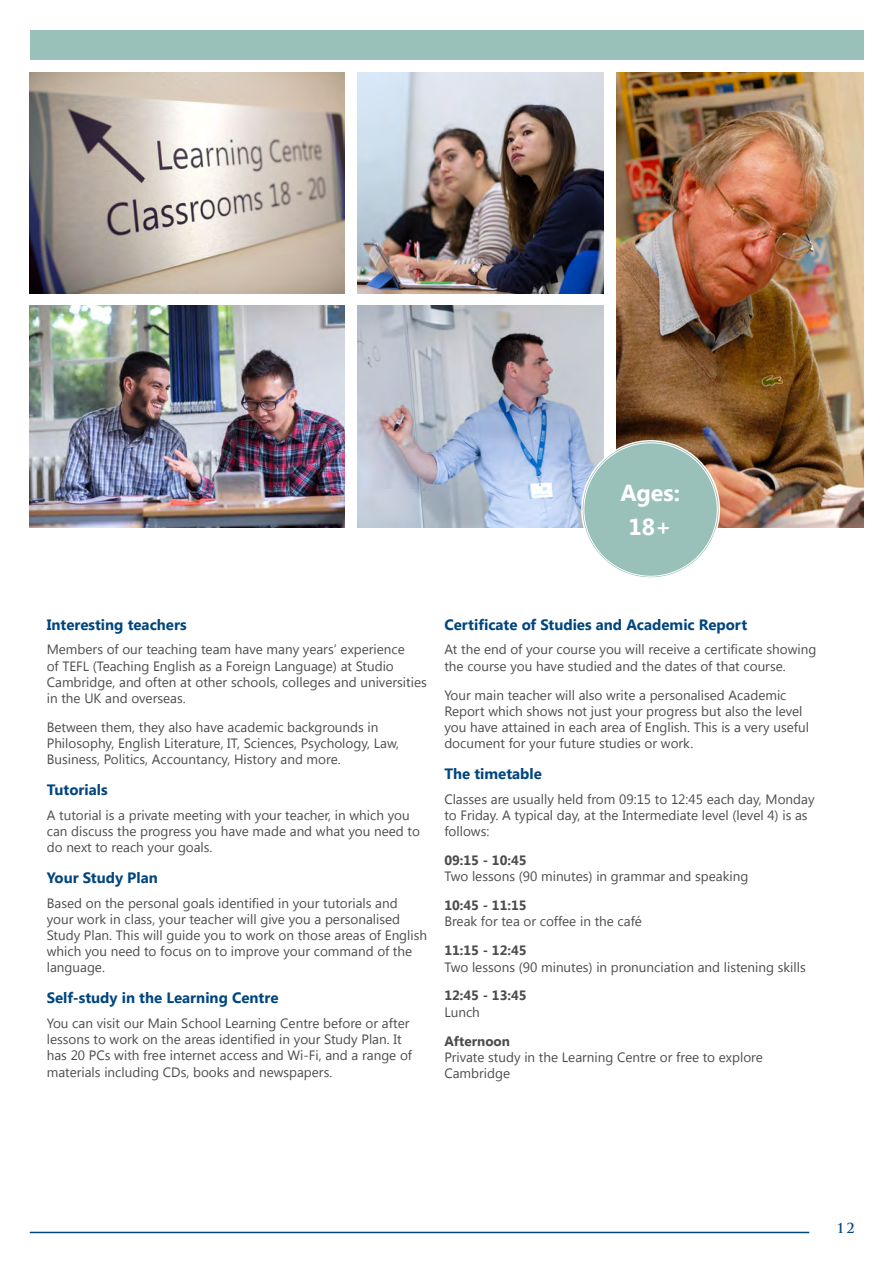
<style>
.page{position:relative;width:893px;height:1263px;background:#fff}
.page>*{position:absolute;margin:0;border:0;box-sizing:border-box;transform-origin:0 0}
.t1{font:700 23.1px/33.8px "Segoe UI";color:#fff;text-align:center}
.t2{font:700 15px "Segoe UI";color:#00467e}
.t3{font:13.5px/16.2px "Segoe UI";color:#4b4c4d}
.t4{font:700 13.5px "Segoe UI";color:#4b4c4d}
.t5{font:700 13.5px "Trajan Pro";color:#00467e}
</style>
<div class="page">
<hr style="left:30px;top:1232px;width:779px;height:1px;background:#00467e">
<img style="left:30px;top:72px;width:314px;height:221px">
<img style="left:30px;top:306px;width:314px;height:221px">
<div style="left:30px;top:30px;width:833px;height:30px;background:#99c1b9"></div>
<img style="left:617px;top:72px;width:246px;height:455px">
<img style="left:357px;top:72px;width:247px;height:221px">
<img style="left:357px;top:306px;width:247px;height:221px">
<div style="left:583px;top:442px;width:135px;height:135px;background:#99c1b9;border-radius:50%"></div>
<h1 class="t1" style="left:620px;top:475px;width:61px">Ages:<br>18+</h1>
<p class="t2" style="left:47px;top:614px;width:141px">Interesting teachers</p>
<p class="t3" style="left:47px;top:641px;width:381px">Members of our teaching team have many years’ experience<br>of TEFL (Teaching English as a Foreign Language) at Studio Cambridge, and often at other schools, colleges and universities in the UK and overseas.</p>
<p class="t3" style="left:47px;top:718px;width:354px">Between them, they also have academic backgrounds in<br>Philosophy, English Literature, IT, Sciences, Psychology, Law,<br>Business, Politics, Accountancy, History and more.</p>
<p class="t2" style="left:47px;top:779px;width:62px">Tutorials</p>
<p class="t3" style="left:47px;top:806px;width:375px">A tutorial is a private meeting with your teacher, in which you can discuss the progress you have made and what you need to do next to reach your goals.</p>
<p class="t2" style="left:47px;top:867px;width:113px">Your Study Plan</p>
<p class="t3" style="left:47px;top:894px;width:382px">Based on the personal goals identified in your tutorials and your work in class, your teacher will give you a personalised Study Plan. This will guide you to work on those areas of English which you need to focus on to improve your command of the language.</p>
<p class="t2" style="left:47px;top:987px;width:233px">Self-study in the Learning Centre</p>
<p class="t3" style="left:47px;top:1014px;width:367px">You can visit our Main School Learning Centre before or after lessons to work on the areas identified in your Study Plan. It has 20 PCs with free internet access and Wi-Fi, and a range of materials including CDs, books and newspapers.</p>
<p class="t2" style="left:444px;top:614px;width:304px">Certificate of Studies and Academic Report</p>
<p class="t3" style="left:444px;top:641px;width:373px">At the end of your course you will receive a certificate showing the course you have studied and the dates of that course.</p>
<p class="t3" style="left:444px;top:686px;width:366px">Your main teacher will also write a personalised Academic Report which shows not just your progress but also the level you have attained in each area of English. This is a very useful document for your future studies or work.</p>
<p class="t2" style="left:444px;top:763px;width:99px">The timetable</p>
<p class="t3" style="left:444px;top:790px;width:372px">Classes are usually held from 09:15 to 12:45 each day, Monday to Friday. A typical day, at the Intermediate level (level 4) is as follows:</p>
<p class="t4" style="left:444px;top:850px;width:84px">09:15 - 10:45</p>
<p class="t3" style="left:444px;top:868px;width:305px">Two lessons (90 minutes) in grammar and speaking</p>
<p class="t4" style="left:444px;top:896px;width:84px">10:45 - 11:15</p>
<p class="t3" style="left:444px;top:913px;width:199px">Break for tea or coffee in the café</p>
<p class="t4" style="left:444px;top:941px;width:84px">11:15 - 12:45</p>
<p class="t3" style="left:444px;top:958px;width:363px">Two lessons (90 minutes) in pronunciation and listening skills</p>
<p class="t4" style="left:444px;top:986px;width:84px">12:45 - 13:45</p>
<p class="t3" style="left:444px;top:1003px;width:37px">Lunch</p>
<p class="t4" style="left:444px;top:1031px;width:67px">Afternoon</p>
<p class="t3" style="left:444px;top:1048px;width:320px">Private study in the Learning Centre or free to explore<br>Cambridge</p>
<p class="t5" style="left:836px;top:1220px;width:20px">12</p>
</div>
